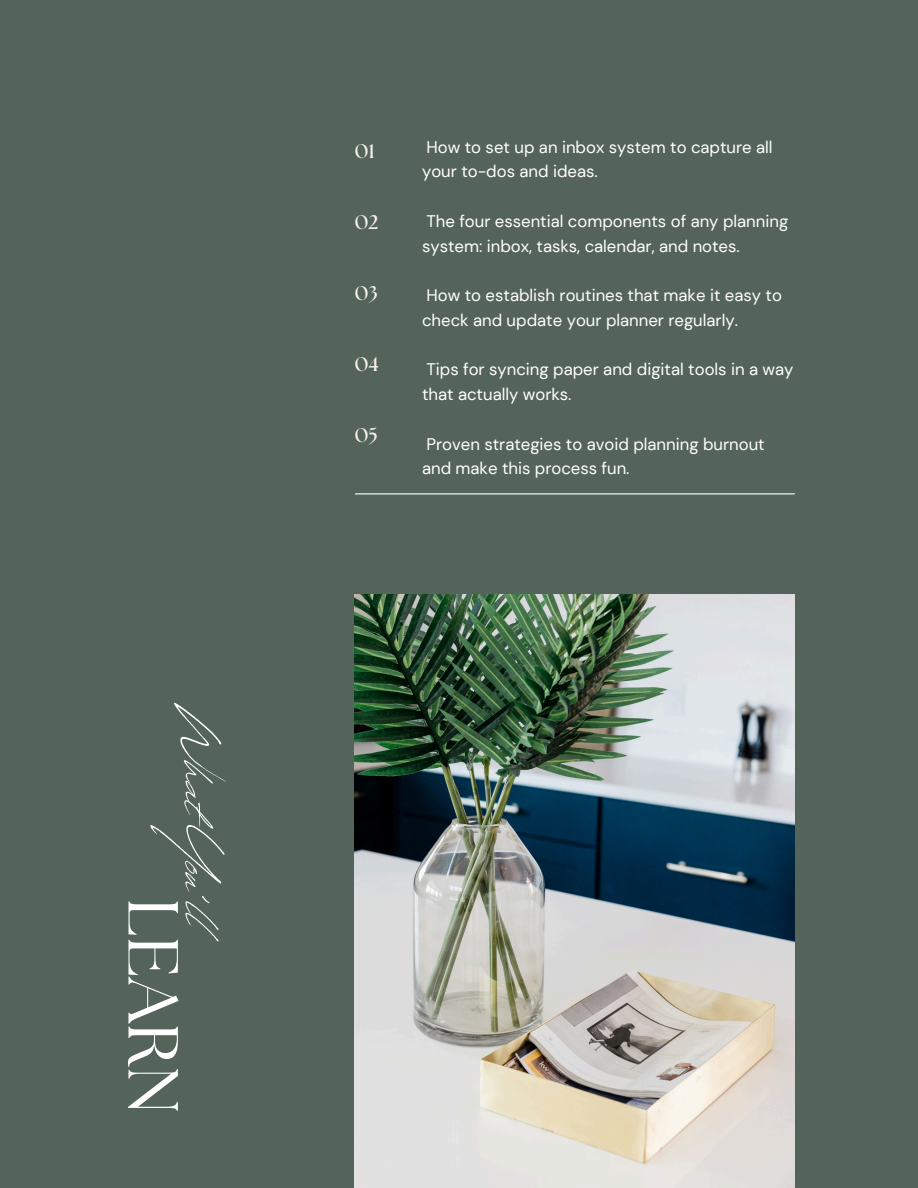
<style>
.page{position:relative;width:918px;height:1188px;background:#54645b}
.page>*{position:absolute;margin:0;border:0;box-sizing:border-box;transform-origin:0 0}
.t1{font:70.5px "The Seasons";color:#fff}
.t2{font:65.7px "Revive 80 Signature";color:#fff}
.t3{font:700 19.8px "The Seasons";color:#faf2e9}
.t4{font:16.8px/24.8px "DM Sans";color:#fff}
</style>
<div class="page">
<img style="left:355px;top:594px;width:440px;height:594px">
<hr style="left:355px;top:493px;width:439px;height:1px;background:#fff">
<p class="t2" style="left:247px;top:709px;width:224px;rotate:90deg">WhatYou’l</p>
<p class="t1" style="left:185px;top:898px;width:217px;rotate:90deg">LEARN</p>
<p class="t3" style="left:355px;top:143px;width:21px">01</p>
<p class="t3" style="left:355px;top:213px;width:25px">02</p>
<p class="t3" style="left:355px;top:284px;width:24px">03</p>
<p class="t3" style="left:355px;top:355px;width:25px">04</p>
<p class="t3" style="left:355px;top:426px;width:25px">05</p>
<p class="t4" style="left:422px;top:135px;width:352px">How to set up an inbox system to capture all your to-dos and ideas.</p>
<p class="t4" style="left:422px;top:209px;width:368px">The four essential components of any planning system: inbox, tasks, calendar, and notes.</p>
<h3 class="t4" style="left:422px;top:283px;width:361px">How to establish routines that make it easy to check and update your planner regularly.</h3>
<p class="t4" style="left:422px;top:357px;width:373px">Tips for syncing paper and digital tools in a way that actually works.</p>
<h3 class="t4" style="left:422px;top:432px;width:344px">Proven strategies to avoid planning burnout and make this process fun.</h3>
</div>
